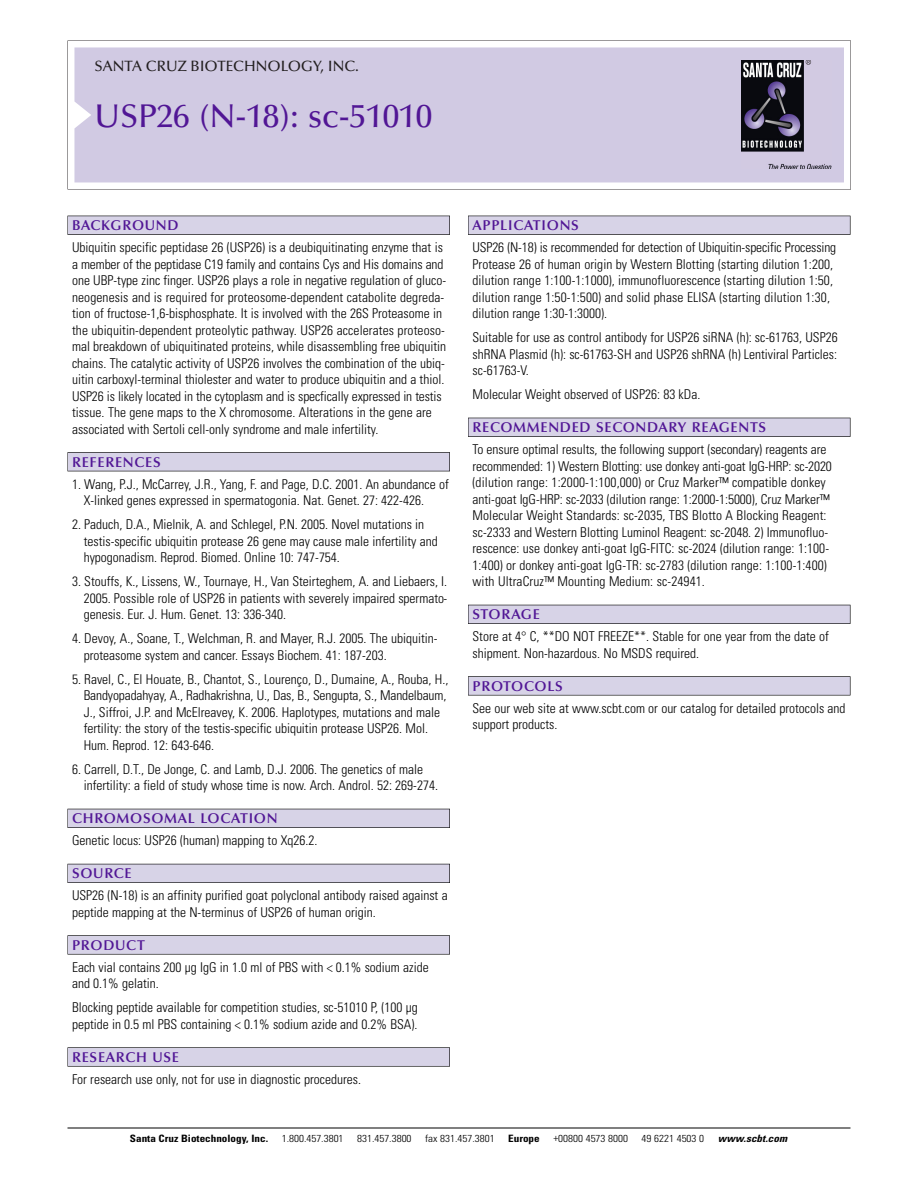
<style>
.page{position:relative;width:918px;height:1188px;background:#fff}
.page>*{position:absolute;margin:0;border:0;box-sizing:border-box;transform-origin:0 0}
.t1{font:500 33px "Optima";color:#511695}
.t2{font:500 15px "Optima";color:#231f20}
.t3{font:600 14.25px "Optima";letter-spacing:.05em;color:#511695}
.t4{font:300 condensed 13.5px/16.5px "Univers";color:#000}
.t5{font:300 condensed 10.2px "Univers";color:#000;scale:1.1 1}
.t6{font:700 condensed 10.2px "Univers";color:#000;scale:1.1 1}
.t7{font:italic 700 condensed 10.2px "Univers";letter-spacing:.005em;color:#000;scale:1.1 1}
</style>
<div class="page">
<svg style="left:68px;top:40px;width:783px;height:149px"></svg>
<div style="left:74px;top:47px;width:770px;height:135px;background:#d1cae3"></div>
<img style="left:741px;top:60px;width:90px;height:108px">
<div style="left:68px;top:216px;width:382px;height:19px;background:#525155"></div>
<div style="left:68px;top:216px;width:381px;height:18px;background:#d7d3e7"></div>
<div style="left:68px;top:452px;width:382px;height:19px;background:#525155"></div>
<div style="left:68px;top:453px;width:381px;height:18px;background:#d7d3e7"></div>
<div style="left:68px;top:809px;width:382px;height:19px;background:#525158"></div>
<div style="left:68px;top:809px;width:381px;height:18px;background:#d7d3e7"></div>
<div style="left:68px;top:864px;width:382px;height:19px;background:#54535a"></div>
<div style="left:68px;top:864px;width:381px;height:18px;background:#d7d3e7"></div>
<svg style="left:68px;top:935px;width:382px;height:20px"></svg>
<div style="left:68px;top:936px;width:381px;height:18px;background:#d7d3e7"></div>
<div style="left:68px;top:1047px;width:382px;height:20px;background:#626263"></div>
<div style="left:68px;top:1048px;width:381px;height:18px;background:#d7d3e7"></div>
<div style="left:468px;top:216px;width:382px;height:19px;background:#525155"></div>
<div style="left:468px;top:216px;width:382px;height:18px;background:#d7d3e7"></div>
<div style="left:468px;top:418px;width:382px;height:19px;background:#515055"></div>
<div style="left:468px;top:418px;width:382px;height:18px;background:#d7d3e7"></div>
<div style="left:468px;top:605px;width:382px;height:19px;background:#525158"></div>
<div style="left:468px;top:605px;width:382px;height:18px;background:#d7d3e7"></div>
<div style="left:468px;top:676px;width:382px;height:19px;background:#575759"></div>
<div style="left:468px;top:677px;width:382px;height:18px;background:#d7d3e7"></div>
<hr style="left:68px;top:1128px;width:782px;height:1px;background:#000">
<p class="t2" style="left:94px;top:61px;width:266px">SANTA CRUZ BIOTECHNOLOGY, INC.</p>
<h1 class="t1" style="left:94px;top:103px;width:339px">USP26 (N-18): sc-51010</h1>
<p class="t3" style="left:72px;top:219px;width:108px">BACKGROUND</p>
<p class="t4" style="left:72px;top:240px;width:376px">Ubiquitin specific peptidase 26 (USP26) is a deubiquitinating enzyme that is a member of the peptidase C19 family and contains Cys and His domains and one UBP-type zinc finger. USP26 plays a role in negative regulation of gluco&shy;neogenesis and is required for proteosome-dependent catabolite degreda&shy;tion of fructose-1,6-bisphosphate. It is involved with the 26S Proteasome in the ubiquitin-dependent proteolytic pathway. USP26 accelerates proteoso&shy;mal breakdown of ubiquitinated proteins, while disassembling free ubiquitin chains. The catalytic activity of USP26 involves the combination of the ubiq&shy;uitin carboxyl-terminal thiolester and water to produce ubiquitin and a thiol.<br>USP26 is likely located in the cytoplasm and is specfically expressed in testis tissue. The gene maps to the X chromosome. Alterations in the gene are associated with Sertoli cell-only syndrome and male infertility.</p>
<p class="t3" style="left:72px;top:456px;width:90px">REFERENCES</p>
<p class="t4" style="left:84px;top:477px;width:367px;text-indent:-12px">1. Wang, P.J., McCarrey, J.R., Yang, F. and Page, D.C. 2001. An abundance of<br>X-linked genes expressed in spermatogonia. Nat. Genet. 27: 422-426.</p>
<p class="t4" style="left:84px;top:517px;width:356px;text-indent:-12px">2. Paduch, D.A., Mielnik, A. and Schlegel, P.N. 2005. Novel mutations in testis-specific ubiquitin protease 26 gene may cause male infertility and hypogonadism. Reprod. Biomed. Online 10: 747-754.</p>
<p class="t4" style="left:84px;top:574px;width:365px;text-align:justify;text-indent:-12px">3. Stouffs, K., Lissens, W., Tournaye, H., Van Steirteghem, A. and Liebaers, I.<br>2005. Possible role of USP26 in patients with severely impaired spermato&shy;genesis. Eur. J. Hum. Genet. 13: 336-340.</p>
<p class="t4" style="left:84px;top:631px;width:355px;text-indent:-12px">4. Devoy, A., Soane, T., Welchman, R. and Mayer, R.J. 2005. The ubiquitin&shy;proteasome system and cancer. Essays Biochem. 41: 187-203.</p>
<p class="t4" style="left:84px;top:672px;width:366px;text-indent:-12px">5. Ravel, C., El Houate, B., Chantot, S., Lourenço, D., Dumaine, A., Rouba, H., Bandyopadahyay, A., Radhakrishna, U., Das, B., Sengupta, S., Mandelbaum, J., Siffroi, J.P. and McElreavey, K. 2006. Haplotypes, mutations and male fertility: the story of the testis-specific ubiquitin protease USP26. Mol.<br>Hum. Reprod. 12: 643-646.</p>
<p class="t4" style="left:84px;top:762px;width:356px;text-indent:-12px">6. Carrell, D.T., De Jonge, C. and Lamb, D.J. 2006. The genetics of male infertility: a field of study whose time is now. Arch. Androl. 52: 269-274.</p>
<p class="t3" style="left:72px;top:813px;width:207px">CHROMOSOMAL LOCATION</p>
<p class="t4" style="left:72px;top:833px;width:247px">Genetic locus: USP26 (human) mapping to Xq26.2.</p>
<p class="t3" style="left:72px;top:868px;width:61px">SOURCE</p>
<p class="t4" style="left:72px;top:888px;width:377px">USP26 (N-18) is an affinity purified goat polyclonal antibody raised against a peptide mapping at the N-terminus of USP26 of human origin.</p>
<p class="t3" style="left:72px;top:939px;width:74px">PRODUCT</p>
<p class="t4" style="left:72px;top:960px;width:358px">Each vial contains 200 µg IgG in 1.0 ml of PBS with &lt; 0.1% sodium azide and 0.1% gelatin.</p>
<p class="t4" style="left:72px;top:1000px;width:347px">Blocking peptide available for competition studies, sc-51010 P, (100 µg peptide in 0.5 ml PBS containing &lt; 0.1% sodium azide and 0.2% BSA).</p>
<p class="t3" style="left:72px;top:1051px;width:109px">RESEARCH USE</p>
<p class="t4" style="left:72px;top:1072px;width:290px">For research use only, not for use in diagnostic procedures.</p>
<p class="t3" style="left:473px;top:219px;width:108px">APPLICATIONS</p>
<p class="t4" style="left:473px;top:240px;width:365px">USP26 (N-18) is recommended for detection of Ubiquitin-specific Processing Protease 26 of human origin by Western Blotting (starting dilution 1:200, dilution range 1:100-1:1000), immunofluorescence (starting dilution 1:50, dilution range 1:50-1:500) and solid phase ELISA (starting dilution 1:30, dilution range 1:30-1:3000).</p>
<p class="t4" style="left:473px;top:330px;width:367px;text-align:justify">Suitable for use as control antibody for USP26 siRNA (h): sc-61763, USP26 shRNA Plasmid (h): sc-61763-SH and USP26 shRNA (h) Lentiviral Particles: sc-61763-V.</p>
<p class="t4" style="left:473px;top:387px;width:229px">Molecular Weight observed of USP26: 83 kDa.</p>
<p class="t3" style="left:473px;top:422px;width:295px">RECOMMENDED SECONDARY REAGENTS</p>
<p class="t4" style="left:473px;top:442px;width:361px">To ensure optimal results, the following support (secondary) reagents are recommended: 1) Western Blotting: use donkey anti-goat IgG-HRP: sc-2020 (dilution range: 1:2000-1:100,000) or Cruz Marker™ compatible donkey anti-goat IgG-HRP: sc-2033 (dilution range: 1:2000-1:5000), Cruz Marker™ Molecular Weight Standards: sc-2035, TBS Blotto A Blocking Reagent: sc-2333 and Western Blotting Luminol Reagent: sc-2048. 2) Immunofluo&shy;rescence: use donkey anti-goat IgG-FITC: sc-2024 (dilution range: 1:100- 1:400) or donkey anti-goat IgG-TR: sc-2783 (dilution range: 1:100-1:400) with UltraCruz™ Mounting Medium: sc-24941.</p>
<p class="t3" style="left:473px;top:609px;width:69px">STORAGE</p>
<p class="t4" style="left:473px;top:629px;width:358px">Store at 4° C, **DO NOT FREEZE**. Stable for one year from the date of shipment. Non-hazardous. No MSDS required.</p>
<p class="t3" style="left:473px;top:680px;width:92px">PROTOCOLS</p>
<p class="t4" style="left:473px;top:701px;width:375px">See our web site at www.scbt.com or our catalog for detailed protocols and support products.</p>
<p class="t6" style="left:130px;top:1135px;width:127px">Santa Cruz Biotechnology, Inc.</p>
<p class="t5" style="left:282px;top:1135px;width:58px">1.800.457.3801</p>
<p class="t5" style="left:357px;top:1135px;width:51px">831.457.3800</p>
<p class="t5" style="left:425px;top:1135px;width:65px">fax 831.457.3801</p>
<p class="t6" style="left:508px;top:1135px;width:30px">Europe</p>
<p class="t5" style="left:553px;top:1135px;width:69px">+00800 4573 8000</p>
<p class="t5" style="left:642px;top:1135px;width:58px">49 6221 4503 0</p>
<p class="t7" style="left:718px;top:1135px;width:64px">www.scbt.com</p>
</div>
